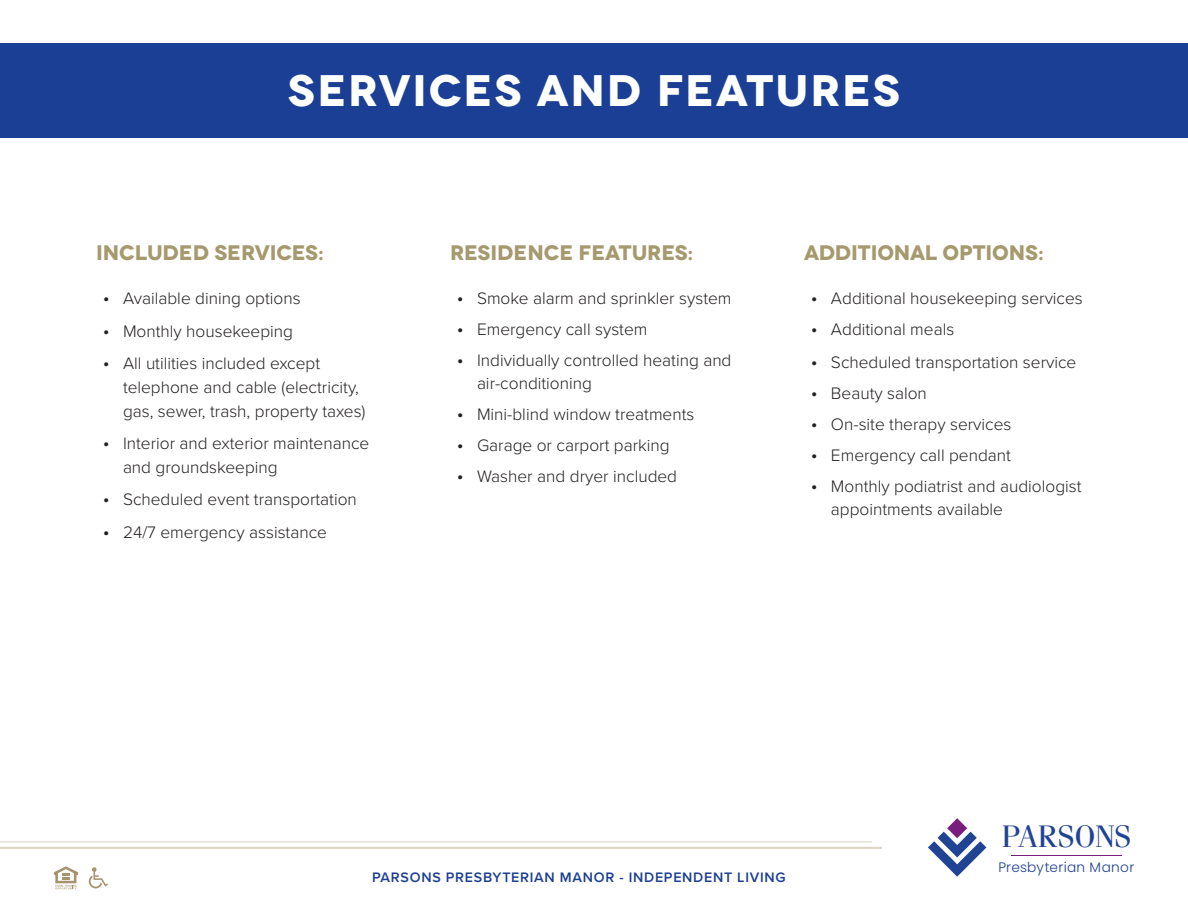
<style>
.page{position:relative;width:1188px;height:918px;background:#fff}
.page>*{position:absolute;margin:0;border:0;box-sizing:border-box;transform-origin:0 0}
.t1{font:700 44.1px "Novecentowide";letter-spacing:.04em;color:#fff}
.t2{font:31.05px "Fenice";letter-spacing:-.01em;color:#214393}
.BULLET_CAPTIONS{font:700 21px "Novecentowide";letter-spacing:-.01em;color:#a7996e}
.t3{font:300 17.25px/24px "Proxima Nova";color:#231f20}
.t4{font:600 14.25px "Proxima Nova";letter-spacing:.05em;color:#1b3f94}
.t5{font:300 13.65px "Poppins";letter-spacing:.02em;color:#214393}
.s1{font-size:19.5px}
</style>
<div class="page">
<div style="left:0;top:43px;width:1188px;height:95px;background:#1b3f94"></div>
<svg style="left:54px;top:866px;width:24px;height:23px"></svg>
<svg style="left:89px;top:867px;width:19px;height:21px"></svg>
<hr style="left:0;top:841px;width:872px;height:1px;background:#a7996e">
<hr style="left:0;top:847px;width:882px;height:2px;background:#a7996e">
<svg style="left:928px;top:818px;width:58px;height:59px"></svg>
<hr style="left:1011px;top:855px;width:111px;height:1px;background:#781d7d">
<p class="t1" style="left:288px;top:63px;width:614px">SERVICES AND FEATURES</p>
<p class="BULLET_CAPTIONS" style="left:96px;top:239px;width:229px">INCLUDED SERVICES:</p>
<p class="BULLET_CAPTIONS" style="left:450px;top:239px;width:245px">RESIDENCE FEATURES:</p>
<p class="BULLET_CAPTIONS" style="left:804px;top:239px;width:241px">ADDITIONAL OPTIONS:</p>
<p class="t3" style="left:103px;top:285px;width:199px"><span class="s1">•</span> Available dining options</p>
<p class="t3" style="left:103px;top:318px;width:192px"><span class="s1">•</span> Monthly housekeeping</p>
<p class="t3" style="left:123px;top:351px;width:244px;text-indent:-20px"><span class="s1">•</span> All utilities included except telephone and cable (electricity, gas, sewer, trash, property taxes)</p>
<p class="t3" style="left:123px;top:430px;width:248px;text-indent:-20px"><span class="s1">•</span> Interior and exterior maintenance and groundskeeping</p>
<p class="t3" style="left:103px;top:486px;width:256px"><span class="s1">•</span> Scheduled event transportation</p>
<p class="t3" style="left:103px;top:519px;width:226px"><span class="s1">•</span> 24/7 emergency assistance</p>
<p class="t3" style="left:457px;top:285px;width:276px"><span class="s1">•</span> Smoke alarm and sprinkler system</p>
<p class="t3" style="left:457px;top:317px;width:192px"><span class="s1">•</span> Emergency call system</p>
<p class="t3" style="left:477px;top:348px;width:256px;line-height:22.5px;text-indent:-20px"><span class="s1">•</span> Individually controlled heating and air-conditioning</p>
<p class="t3" style="left:457px;top:401px;width:239px"><span class="s1">•</span> Mini-blind window treatments</p>
<p class="t3" style="left:457px;top:432px;width:215px"><span class="s1">•</span> Garage or carport parking</p>
<p class="t3" style="left:457px;top:464px;width:222px"><span class="s1">•</span> Washer and dryer included</p>
<p class="t3" style="left:811px;top:285px;width:274px"><span class="s1">•</span> Additional housekeeping services</p>
<p class="t3" style="left:811px;top:317px;width:145px"><span class="s1">•</span> Additional meals</p>
<p class="t3" style="left:811px;top:349px;width:267px"><span class="s1">•</span> Scheduled transportation service</p>
<p class="t3" style="left:811px;top:380px;width:118px"><span class="s1">•</span> Beauty salon</p>
<p class="t3" style="left:811px;top:411px;width:202px"><span class="s1">•</span> On-site therapy services</p>
<p class="t3" style="left:811px;top:443px;width:202px"><span class="s1">•</span> Emergency call pendant</p>
<p class="t3" style="left:831px;top:475px;width:252px;line-height:22.5px;text-indent:-20px"><span class="s1">•</span> Monthly podiatrist and audiologist appointments available</p>
<p class="t4" style="left:372px;top:866px;width:415px">PARSONS PRESBYTERIAN MANOR - INDEPENDENT LIVING</p>
<h2 class="t2" style="left:1001px;top:818px;width:132px">PARSONS</h2>
<p class="t5" style="left:998px;top:858px;width:137px">Presbyterian Manor</p>
</div>
